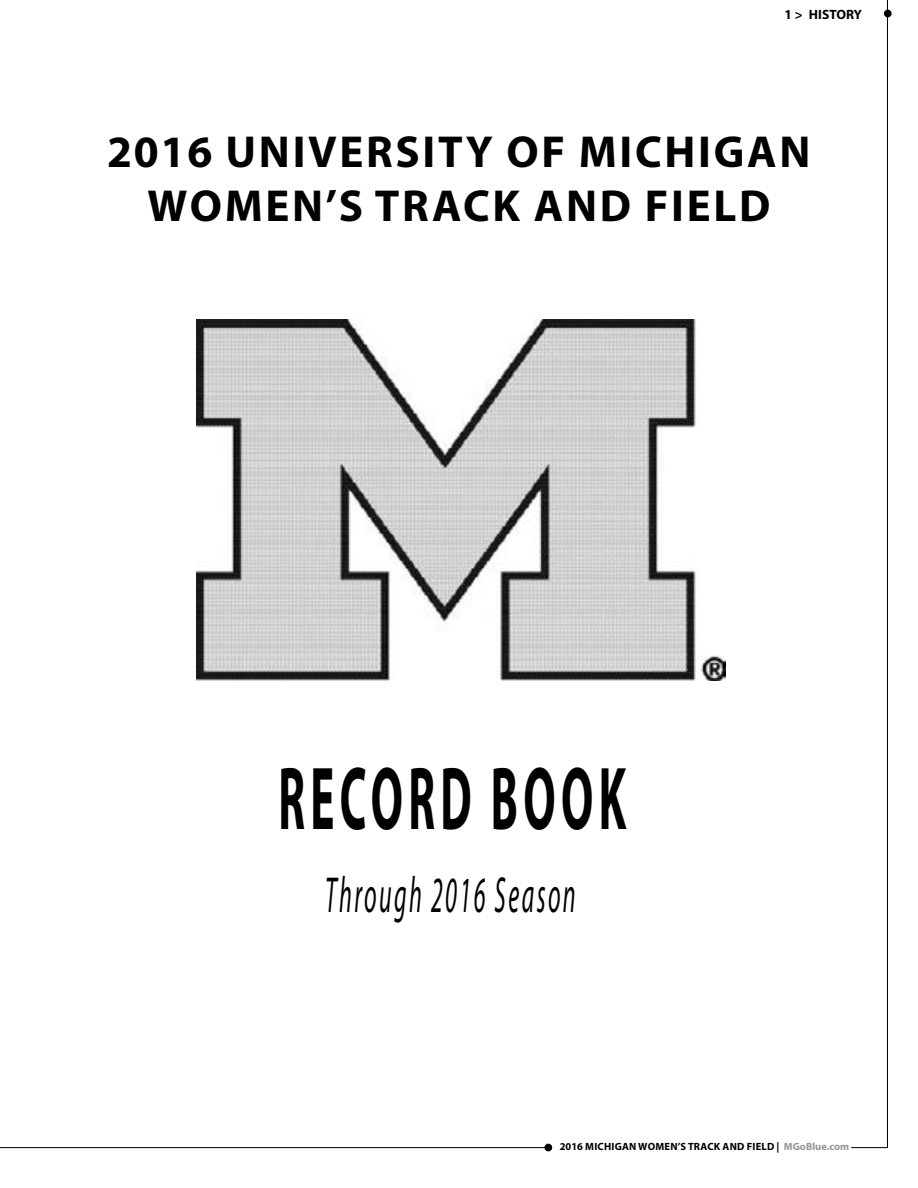
<style>
.page{position:relative;width:918px;height:1188px;background:#fff}
.page>*{position:absolute;margin:0;border:0;box-sizing:border-box;transform-origin:0 0}
.t1{font:700 90px "Myriad Pro";letter-spacing:.12em;color:#000;scale:.5 1}
.t2{font:italic 50.85px "Myriad Pro";letter-spacing:.1em;color:#000;scale:.47 1}
.t3{font:700 45px/54px "Myriad Pro";letter-spacing:.06em;color:#000}
.t4{font:700 13.5px "Myriad Pro";color:#000}
.t5{font:700 10.5px "Myriad Pro";letter-spacing:.02em;color:#000}
.s1{font-size:18px}
.s2{color:#939598}
</style>
<div class="page">
<hr style="left:0;top:1147px;width:549px;height:1px;background:#000">
<div style="left:544px;top:1144px;width:8px;height:7px;border:3px solid #000;border-radius:50%"></div>
<hr style="left:851px;top:1147px;width:37px;height:1px;background:#000">
<hr style="left:887px;top:0;width:1px;height:1148px;background:#000">
<div style="left:884px;top:10px;width:8px;height:7px;border:3px solid #000;border-radius:50%"></div>
<img style="left:196px;top:320px;width:530px;height:360px">
<p class="t4" style="left:784px;top:5px;width:79px">1 &gt; HISTORY</p>
<h3 class="t3" style="left:148px;top:124px;width:664px;text-indent:-40px">2016 UNIVERSITY OF MICHIGAN<br>WOMEN</h3>
<h3 class="t3" style="left:326px;top:178px;width:106px">’S TRAC</h3>
<h3 class="t3" style="left:493px;top:178px;width:279px">K AND FIELD</h3>
<h1 class="t1" style="left:278px;top:740px;width:692px">RECORD BOOK</h1>
<h2 class="t2" style="left:325px;top:863px;width:535px">Through 2016 Season</h2>
<p class="t5" style="left:545px;top:1140px;width:305px"><span class="s1">•</span> 2016 MICHIGAN WOMEN’S TRACK AN D FIELD | <span class="s2">MGOBLUE.COM</span></p>
</div>
